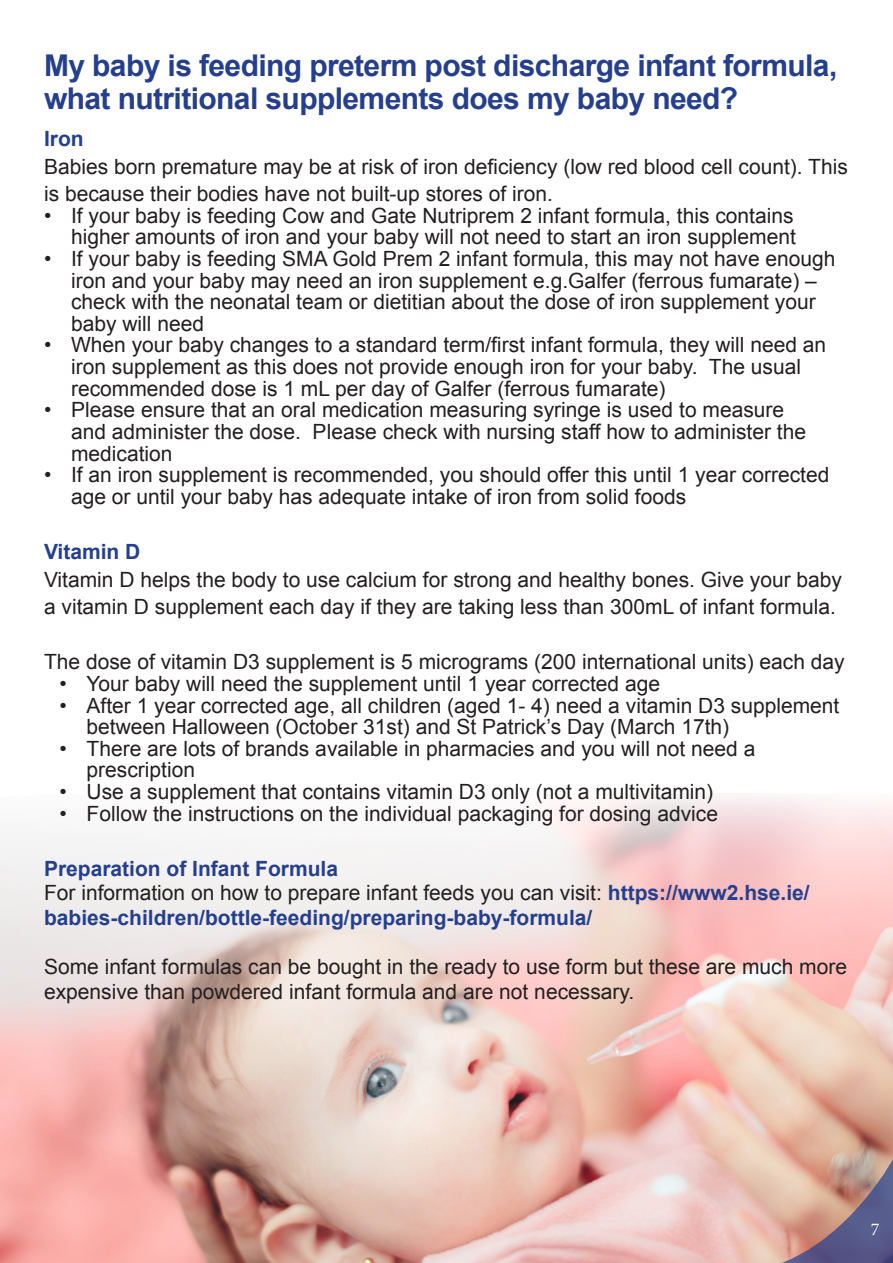
<style>
.page{position:relative;width:893px;height:1263px;background:#fff}
.page>*{position:absolute;margin:0;border:0;box-sizing:border-box;transform-origin:0 0}
.t1{font:700 30px/33.6px "Arial";letter-spacing:-.02em;color:#253f8e}
.t2{font:21px/21.6px "Arial";color:#231f20}
.t3{font:700 21px/24.6px "Arial";color:#253f8e}
.t4{font:18px "Minion Pro";color:#fff}
.s1{font-weight:400;color:#231f20}
</style>
<div class="page">
<img style="left:0;top:795px;width:893px;height:468px">
<svg style="left:754px;top:1149px;width:139px;height:114px;background:#b29393"></svg>
<p class="t1" style="left:44px;top:50px;width:795px">My baby is feeding preterm post discharge infant formula, what nutritional supplements does my baby need?</p>
<p class="t3" style="left:44px;top:127px;width:41px">Iron</p>
<p class="t2" style="left:44px;top:153px;width:805px;line-height:27.6px">Babies born premature may be at risk of iron deficiency (low red blood cell count). This is because their bodies have not built-up stores of iron.</p>
<p class="t2" style="left:44px;top:205px;width:753px;text-align:right">• If your baby is feeding Cow and Gate Nutriprem 2 infant formula, this contains higher amounts of iron and your baby will not need to start an iron supplement</p>
<p class="t2" style="left:71px;top:248px;width:766px;text-indent:-27px">• If your baby is feeding SMA Gold Prem 2 infant formula, this may not have enough iron and your baby may need an iron supplement e.g.Galfer (ferrous fumarate) – check with the neonatal team or dietitian about the dose of iron supplement your baby will need</p>
<p class="t2" style="left:71px;top:334px;width:757px;text-indent:-27px">• When your baby changes to a standard term/first infant formula, they will need an iron supplement as this does not provide enough iron for your baby. The usual recommended dose is 1 mL per day of Galfer (ferrous fumarate)</p>
<p class="t2" style="left:71px;top:399px;width:736px;text-indent:-27px">• Please ensure that an oral medication measuring syringe is used to measure and administer the dose. Please check with nursing staff how to administer the medication</p>
<p class="t2" style="left:71px;top:464px;width:760px;text-indent:-27px">• If an iron supplement is recommended, you should offer this until 1 year corrected age or until your baby has adequate intake of iron from solid foods</p>
<p class="t3" style="left:44px;top:540px;width:98px">Vitamin D</p>
<p class="t2" style="left:44px;top:565px;width:799px;line-height:27.6px">Vitamin D helps the body to use calcium for strong and healthy bones. Give your baby a vitamin D supplement each day if they are taking less than 300mL of infant formula.</p>
<p class="t2" style="left:44px;top:651px;width:802px">The dose of vitamin D3 supplement is 5 micrograms (200 international units) each day</p>
<p class="t2" style="left:60px;top:673px;width:602px">• Your baby will need the supplement until 1 year corrected age</p>
<p class="t2" style="left:87px;top:694px;width:754px;text-indent:-27px">• After 1 year corrected age, all children (aged 1- 4) need a vitamin D3 supplement between Halloween (October 31st) and St Patrick’s Day (March 17th)</p>
<p class="t2" style="left:87px;top:738px;width:670px;text-indent:-27px">• There are lots of brands available in pharmacies and you will not need a prescription</p>
<p class="t2" style="left:60px;top:781px;width:655px">• Use a supplement that contains vitamin D3 only (not a multivitamin)</p>
<p class="t2" style="left:60px;top:802px;width:660px">• Follow the instructions on the individual packaging for dosing advice</p>
<p class="t3" style="left:44px;top:857px;width:296px">Preparation of Infant Formula</p>
<p class="t3" style="left:44px;top:881px;width:767px"><span class="s1">For information on how to prepare infant feeds you can visit:</span> https://www2.hse.ie/ babies-children/bottle-feeding/preparing-baby-formula/</p>
<p class="t2" style="left:44px;top:955px;width:805px;line-height:24.6px">Some infant formulas can be bought in the ready to use form but these are much more expensive than powdered infant formula and are not necessary.</p>
<p class="t4" style="left:871px;top:1217px;width:10px">7</p>
</div>
